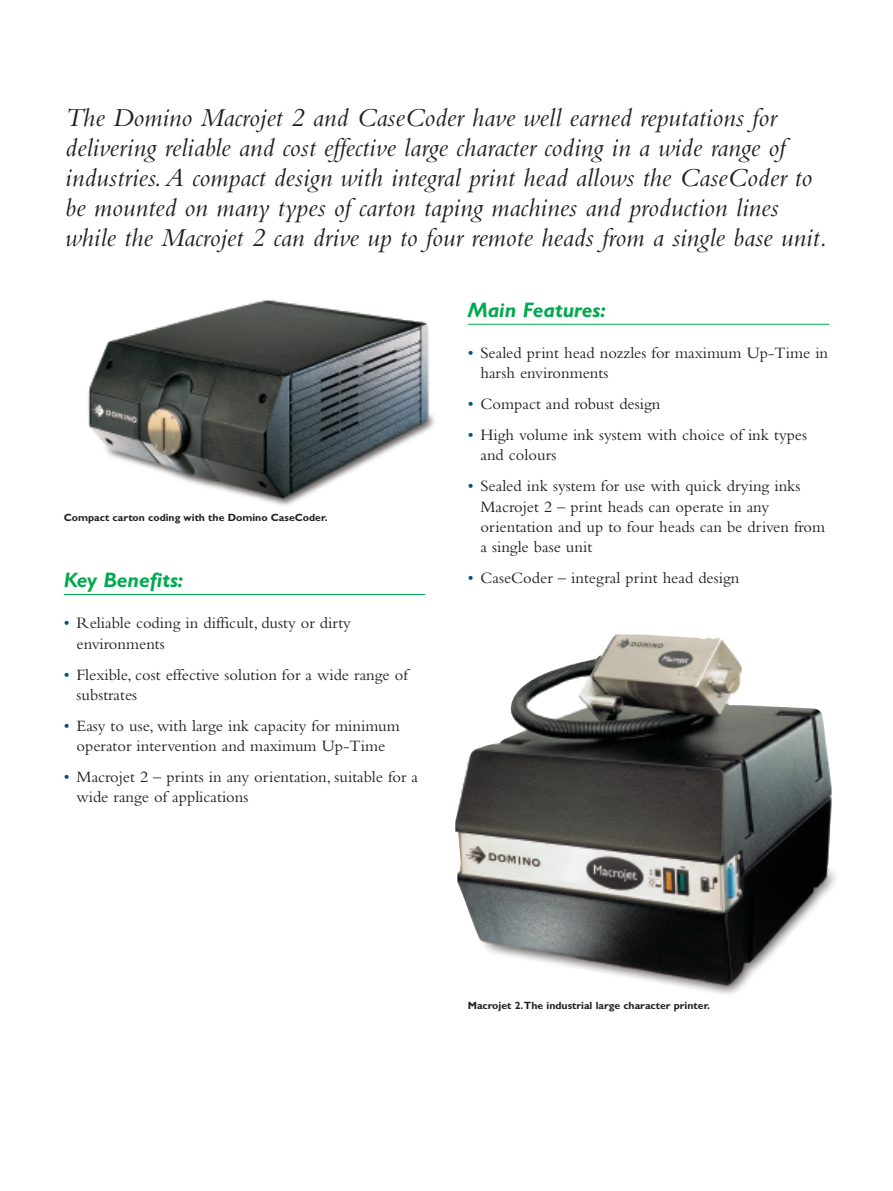
<style>
.page{position:relative;width:893px;height:1191px;background:#fff}
.page>*{position:absolute;margin:0;border:0;box-sizing:border-box;transform-origin:0 0}
.t1{font:italic 27px/30px "Bembo";color:#231f20}
.t2{font:italic 700 21px "Gill Sans";color:#00a94e}
.t3{font:16.5px/20.2px "Bembo";color:#231f20}
.t4{font:700 10.5px "Gill Sans";color:#231f20}
.s1{color:#005480}
</style>
<div class="page">
<hr style="left:64px;top:594px;width:361px;height:1px;background:#00a94e">
<hr style="left:468px;top:324px;width:361px;height:1px;background:#00a94e">
<img style="left:88px;top:300px;width:346px;height:206px">
<img style="left:455px;top:634px;width:380px;height:360px">
<p class="t1" style="left:65px;top:105px;width:764px">The Domino Macrojet 2 and CaseCoder have well earned reputations for delivering reliable and cost effective large character coding in a wide range of industries.A compact design with integral print head allows the CaseCoder to be mounted on many types of carton taping machines and production lines while the Macrojet 2 can drive up to four remote heads from a single base unit.</p>
<p class="t4" style="left:64px;top:513px;width:265px">Compact carton coding with the Domino CaseCoder.</p>
<p class="t2" style="left:64px;top:572px;width:121px">Key Benefits:</p>
<p class="t3" style="left:77px;top:614px;width:276px;text-indent:-13px"><span class="s1">•</span> Reliable coding in difficult, dusty or dirty environments</p>
<p class="t3" style="left:77px;top:666px;width:333px;text-indent:-13px"><span class="s1">•</span> Flexible, cost effective solution for a wide range of substrates</p>
<p class="t3" style="left:64px;top:717px;width:338px;text-align:center"><span class="s1">•</span> Easy to use, with large ink capacity for minimum operator intervention and maximum Up-Time</p>
<p class="t3" style="left:77px;top:768px;width:343px;text-indent:-13px"><span class="s1">•</span> Macrojet 2 – prints in any orientation, suitable for a wide range of applications</p>
<p class="t2" style="left:468px;top:301px;width:140px">Main Features:</p>
<p class="t3" style="left:480px;top:344px;width:349px;text-indent:-13px"><span class="s1">•</span> Sealed print head nozzles for maximum Up-Time in harsh environments</p>
<p class="t3" style="left:468px;top:395px;width:194px"><span class="s1">•</span> Compact and robust design</p>
<p class="t3" style="left:480px;top:426px;width:328px;text-indent:-13px"><span class="s1">•</span> High volume ink system with choice of ink types and colours</p>
<p class="t3" style="left:480px;top:477px;width:346px;text-indent:-13px"><span class="s1">•</span> Sealed ink system for use with quick drying inks Macrojet 2 – print heads can operate in any orientation and up to four heads can be driven from a single base unit</p>
<p class="t3" style="left:468px;top:569px;width:273px"><span class="s1">•</span> CaseCoder – integral print head design</p>
<p class="t4" style="left:468px;top:1001px;width:244px">Macrojet 2.The industrial large character printer.</p>
</div>
